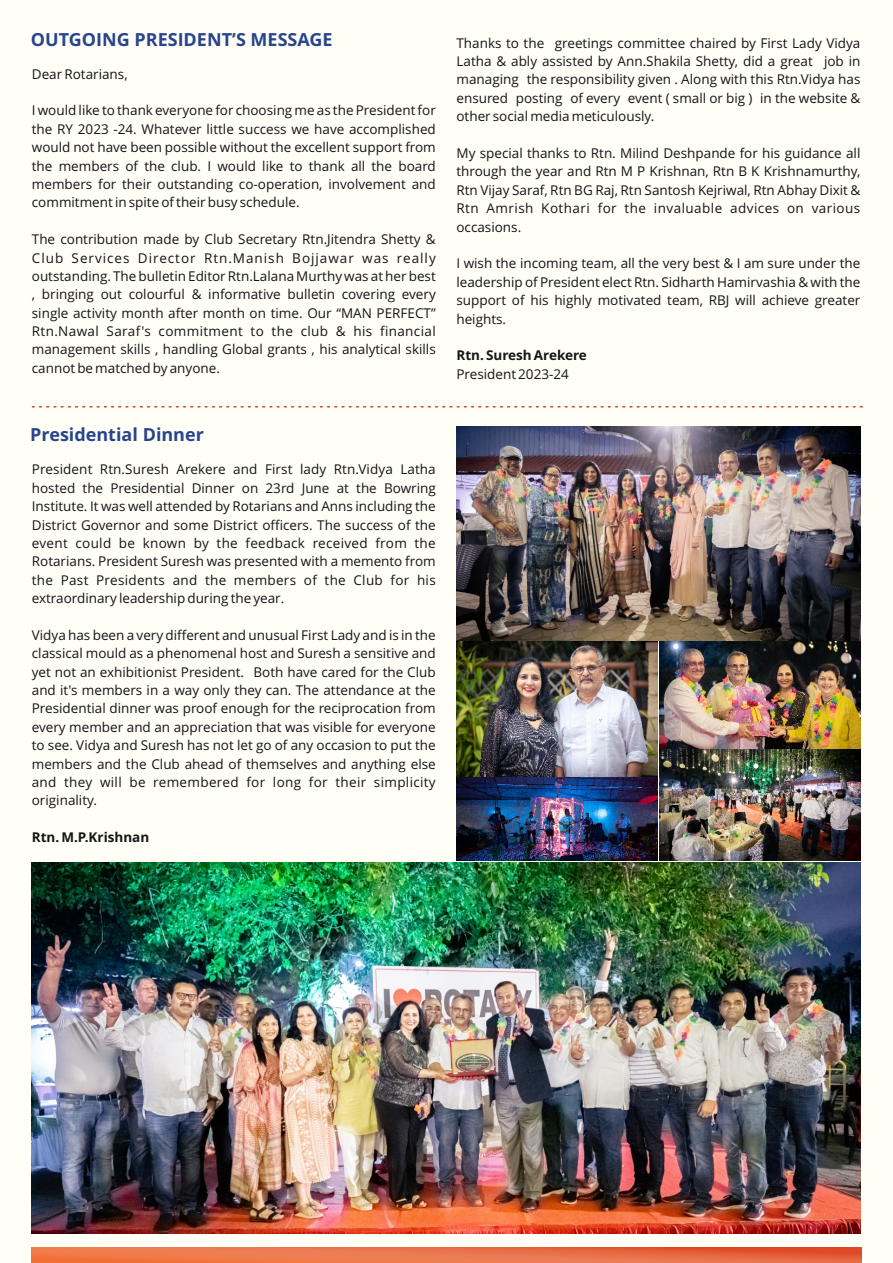
<style>
.page{position:relative;width:893px;height:1263px;background:#fffef7}
.page>*{position:absolute;margin:0;border:0;box-sizing:border-box;transform-origin:0 0}
.t1{font:700 18px "Open Sans";color:#28448b}
.t2{font:13.5px/18.5px "Open Sans";color:#151616;text-align:justify}
.t3{font:700 13.5px "Open Sans";color:#151616}
</style>
<div class="page">
<svg style="left:32px;top:406px;width:831px;height:1px"></svg>
<svg style="left:32px;top:1247px;width:829px;height:16px;background:#ea7046"></svg>
<img style="left:32px;top:862px;width:828px;height:372px">
<img style="left:456px;top:427px;width:404px;height:213px">
<img style="left:456px;top:642px;width:404px;height:218px">
<h1 class="t1" style="left:31px;top:33px;width:303px">OUTGOING PRESIDENT’S MESSAGE</h1>
<p class="t2" style="left:32px;top:66px;width:97px">Dear Rotarians,</p>
<p class="t2" style="left:32px;top:103px;width:405px">I would like to thank everyone for choosing me as the President for the RY 2023 -24. Whatever little success we have accomplished would not have been possible without the excellent support from the members of the club. I would like to thank all the board members for their outstanding co-operation, involvement and commitment in spite of their busy schedule.</p>
<p class="t2" style="left:32px;top:231px;width:405px">The contribution made by Club Secretary Rtn.Jitendra Shetty &amp; Club Services Director Rtn.Manish Bojjawar was really outstanding. The bulletin Editor Rtn.Lalana Murthy was at her best , bringing out colourful &amp; informative bulletin covering every single activity month after month on time. Our “MAN PERFECT” Rtn.Nawal Saraf's commitment to the club &amp; his financial management skills , handling Global grants , his analytical skills cannot be matched by anyone.</p>
<h1 class="t1" style="left:30px;top:427px;width:175px">Presidential Dinner</h1>
<p class="t2" style="left:32px;top:462px;width:405px">President Rtn.Suresh Arekere and First lady Rtn.Vidya Latha hosted the Presidential Dinner on 23rd June at the Bowring Institute. It was well attended by Rotarians and Anns including the District Governor and some District officers. The success of the event could be known by the feedback received from the Rotarians. President Suresh was presented with a memento from the Past Presidents and the members of the Club for his extraordinary leadership during the year.</p>
<p class="t2" style="left:32px;top:627px;width:405px">Vidya has been a very different and unusual First Lady and is in the classical mould as a phenomenal host and Suresh a sensitive and yet not an exhibitionist President. Both have cared for the Club and it's members in a way only they can. The attendance at the Presidential dinner was proof enough for the reciprocation from every member and an appreciation that was visible for everyone to see. Vidya and Suresh has not let go of any occasion to put the members and the Club ahead of themselves and anything else and they will be remembered for long for their simplicity originality.</p>
<p class="t3" style="left:32px;top:832px;width:119px">Rtn. M.P.Krishnan</p>
<p class="t2" style="left:456px;top:35px;width:405px">Thanks to the greetings committee chaired by First Lady Vidya Latha &amp; ably assisted by Ann.Shakila Shetty, did a great job in managing the responsibility given . Along with this Rtn.Vidya has ensured posting of every event ( small or big ) in the website &amp; other social media meticulously.</p>
<p class="t2" style="left:456px;top:145px;width:405px">My special thanks to Rtn. Milind Deshpande for his guidance all through the year and Rtn M P Krishnan, Rtn B K Krishnamurthy, Rtn Vijay Saraf, Rtn BG Raj, Rtn Santosh Kejriwal, Rtn Abhay Dixit &amp; Rtn Amrish Kothari for the invaluable advices on various occasions.</p>
<p class="t2" style="left:456px;top:256px;width:405px">I wish the incoming team, all the very best &amp; I am sure under the leadership of President elect Rtn. Sidharth Hamirvashia &amp; with the support of his highly motivated team, RBJ will achieve greater heights.</p>
<p class="t3" style="left:456px;top:350px;width:132px">Rtn. Suresh Arekere</p>
<p class="t2" style="left:456px;top:366px;width:114px">President 2023-24</p>
</div>
